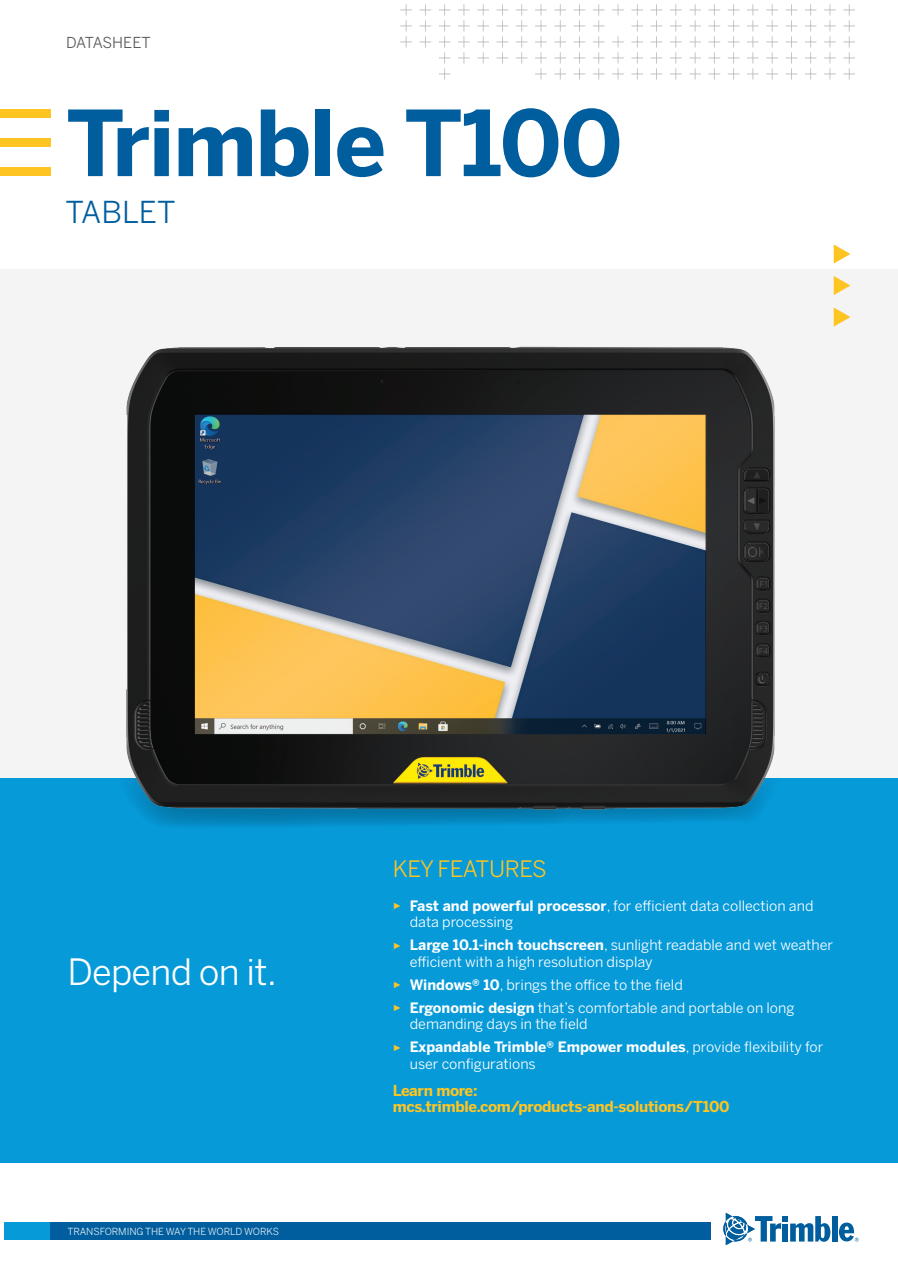
<style>
.page{position:relative;width:898px;height:1263px;background:#fff}
.page>*{position:absolute;margin:0;border:0;box-sizing:border-box;transform-origin:0 0}
.t1{font:700 90px "Benton Sans";letter-spacing:-.02em;color:#005e9e}
.t2{font:36px "Benton Sans";letter-spacing:-.02em;color:#fff}
.t3{font:30px "Benton Sans";color:#005e9e}
.t4{font:22.5px "Benton Sans";letter-spacing:-.02em;color:#fec422}
.t5{font:700 15px/16.5px "Benton Sans";letter-spacing:-.02em;color:#fec422}
.t6{font:15px "Benton Sans";letter-spacing:-.01em;color:#57585a}
.t7{font:14.25px/16.5px "Benton Sans";color:#fff}
.t8{font:9.75px "Benton Sans";letter-spacing:-.01em;color:#fff}
.s1{font-family:"Arial";font-size:9px;color:#fec422}
.s2{font-weight:700}
</style>
<div class="page">
<svg style="left:400px;top:4px;width:454px;height:76px"></svg>
<div style="left:0;top:109px;width:50px;height:8px;background:#fec422"></div>
<div style="left:0;top:138px;width:50px;height:8px;background:#fec422"></div>
<div style="left:0;top:167px;width:50px;height:9px;background:#fec422"></div>
<div style="left:831px;top:1215px;width:6px;height:26px;background:#005e9e"></div>
<svg style="left:723px;top:1212px;width:107px;height:33px"></svg>
<svg style="left:839px;top:1222px;width:19px;height:19px"></svg>
<div style="left:4px;top:1221px;width:704px;height:18px;background:#069ad9"></div>
<div style="left:50px;top:1221px;width:660px;height:18px;background:#005e9e"></div>
<div style="left:0;top:269px;width:897px;height:859px;background:#f4f4f4"></div>
<svg style="left:833px;top:244px;width:17px;height:19px"></svg>
<svg style="left:833px;top:276px;width:17px;height:19px"></svg>
<div style="left:0;top:778px;width:897px;height:384px;background:#069ad9"></div>
<img style="left:126px;top:307px;width:725px;height:520px">
<p class="t6" style="left:66px;top:33px;width:86px">DATASHEET</p>
<h1 class="t1" style="left:66px;top:87px;width:558px">Trimble T100</h1>
<h3 class="t3" style="left:65px;top:194px;width:112px">TABLET</h3>
<h2 class="t2" style="left:68px;top:950px;width:210px">Depend on it.</h2>
<p class="t8" style="left:67px;top:1225px;width:213px">TRANSFORMING THE WAY THE WORLD WORKS</p>
<h3 class="t4" style="left:392px;top:855px;width:155px">KEY FEATURES</h3>
<p class="t7" style="left:409px;top:897px;width:405px;text-indent:-17px"><span class="s1">►</span> <span class="s2">Fast and powerful processor</span>, for efficient data collection and data processing</p>
<p class="t7" style="left:409px;top:936px;width:424px;text-indent:-17px"><span class="s1">►</span> <span class="s2">Large 10.1-inch touchscreen</span>, sunlight readable and wet weather efficient with a high resolution display</p>
<p class="t7" style="left:392px;top:973px;width:403px;line-height:23px"><span class="s1">►</span> <span class="s2">Windows® 10</span>, brings the office to the field<br><span class="s1">►</span> <span class="s2">Ergonomic design</span> that’s comfortable and portable on long</p>
<p class="t7" style="left:392px;top:1012px;width:432px;line-height:23px;text-indent:17px">demanding days in the field<br><span class="s1">►</span> <span class="s2">Expandable Trimble® Empower modules</span>, provide flexibility for</p>
<p class="t7" style="left:409px;top:1055px;width:127px">user configurations</p>
<p class="t5" style="left:392px;top:1082px;width:338px">Learn more: mcs.trimble.com/products-and-solutions/T100</p>
</div>
